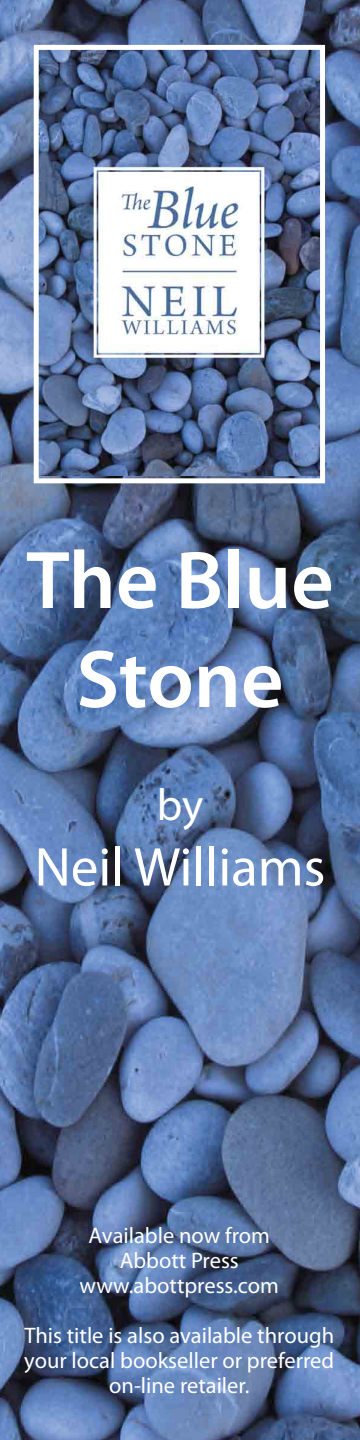
<style>
.page{position:relative;width:360px;height:1440px;background:#fff}
.page>*{position:absolute;margin:0;border:0;box-sizing:border-box;transform-origin:0 0}
.t1{font:600 82.5px/99px "Myriad Pro";color:#fff;text-align:center}
.Name{font:55px "Myriad Pro";color:#fff}
.Main{font:45px "Myriad Pro";color:#fff}
.t2{font:22.5px/25px "Myriad Pro";color:#fff;text-align:center}
</style>
<div class="page">
<img style="left:0;top:0;width:360px;height:1440px">
<img style="left:40px;top:51px;width:279px;height:425px">
<div style="left:34px;top:45px;width:291px;height:438px;border:5px solid #fff"></div>
<p class="t1" style="left:26px;top:529px;width:309px">The Blue<br>Stone</p>
<p class="Main" style="left:157px;top:777px;width:48px">by</p>
<p class="Name" style="left:35px;top:833px;width:292px">Neil Williams</p>
<p class="t2" style="left:89px;top:1223px;width:183px">Available now from</p>
<p class="t2" style="left:120px;top:1248px;width:121px">Abbott Press</p>
<p class="t2" style="left:80px;top:1273px;width:201px">www.abottpress.com</p>
<p class="t2" style="left:24px;top:1323px;width:311px">This title is also available through your local bookseller or preferred on-line retailer.</p>
</div>
